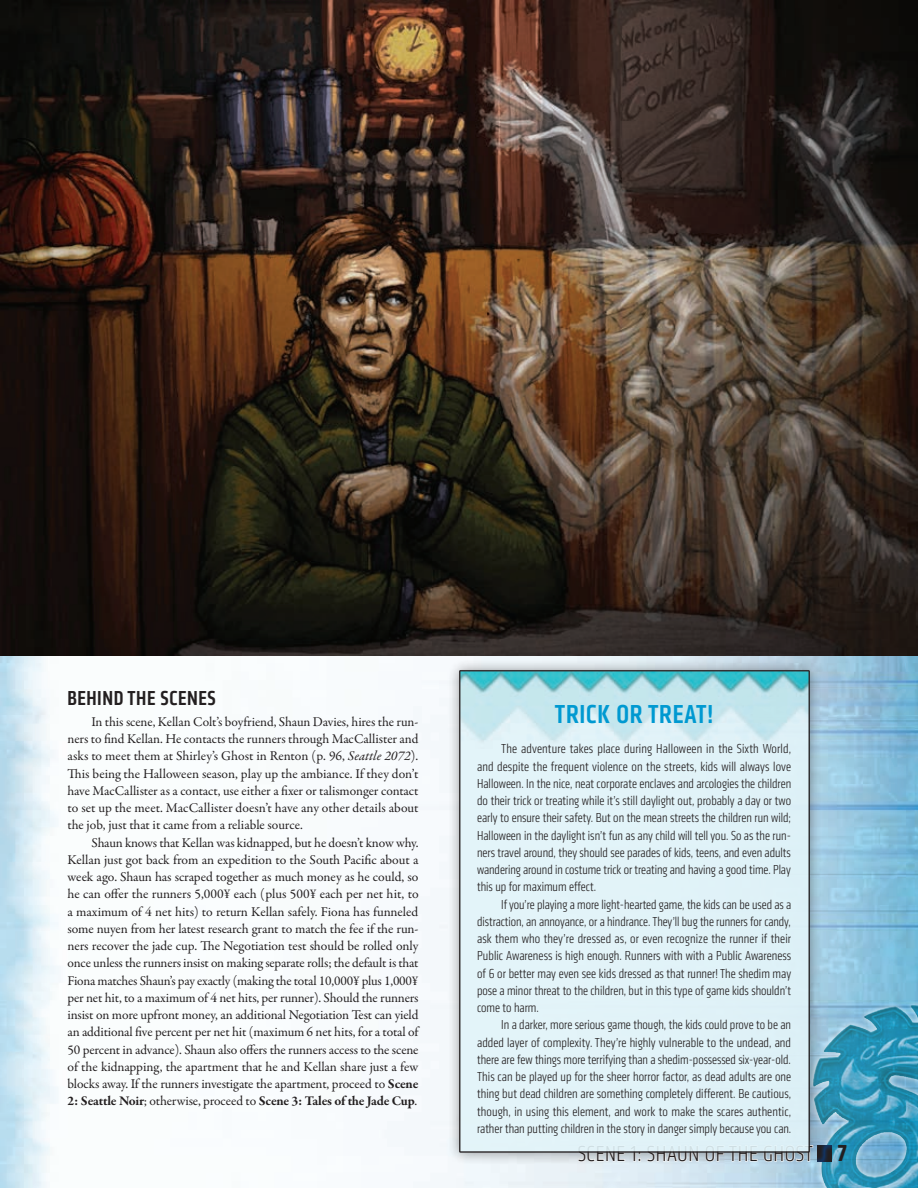
<style>
.page{position:relative;width:918px;height:1188px;background:#fff}
.page>*{position:absolute;margin:0;border:0;box-sizing:border-box;transform-origin:0 0}
.t1{font:500 condensed 27px "Klavika";letter-spacing:.025em;color:#0099d1}
.t2{font:300 condensed 22.5px "Klavika";letter-spacing:.025em;color:#231f20}
.t3{font:500 condensed 21px "Klavika";letter-spacing:.025em;color:#231f20}
.t4{font:13.5px/17.2px "Garamond Premr Pro";letter-spacing:-.01em;color:#231f20;text-align:justify}
.t5{font:300 condensed 13.5px/17.2px "Klavika";color:#231f20;text-align:justify}
.s1{font-style:italic}
.s2{font-weight:700}
.s3{font-weight:700;font-size:24px}
</style>
<div class="page">
<img style="left:0;top:656px;width:918px;height:532px">
<svg style="left:807px;top:999px;width:111px;height:189px;background:#4ca1c1"></svg>
<img style="left:822px;top:1005px;width:96px;height:82px">
<svg style="left:577px;top:1165px;width:237px;height:1px"></svg>
<div style="left:816px;top:1143px;width:18px;height:19px;background:#0099d1;opacity:.5"></div>
<img style="left:0;top:0;width:918px;height:656px">
<div style="left:447px;top:658px;width:375px;height:507px;background:#231f20;opacity:.5"></div>
<img style="left:462px;top:673px;width:345px;height:477px">
<div style="left:459px;top:670px;width:351px;height:483px;border:2px solid #231f20"></div>
<h3 class="t3" style="left:68px;top:685px;width:150px">BEHIND THE SCENES</h3>
<p class="t4" style="left:68px;top:713px;width:353px;text-indent:24px">In this scene, Kellan Colt’s boyfriend, Shaun Davies, hires the run&shy;ners to find Kellan. He contacts the runners through MacCallister and asks to meet them at Shirley’s Ghost in Renton (p. 96, <span class="s1">Seattle 2072</span>).<br>This being the Halloween season, play up the ambiance. If they don’t have MacCallister as a contact, use either a fixer or talismonger contact to set up the meet. MacCallister doesn’t have any other details about the job, just that it came from a reliable source.</p>
<p class="t4" style="left:68px;top:834px;width:353px;text-indent:24px">Shaun knows that Kellan was kidnapped, but he doesn’t know why.<br>Kellan just got back from an expedition to the South Pacific about a week ago. Shaun has scraped together as much money as he could, so he can offer the runners 5,000¥ each (plus 500¥ each per net hit, to a maximum of 4 net hits) to return Kellan safely. Fiona has funneled some nuyen from her latest research grant to match the fee if the run&shy;ners recover the jade cup. The Negotiation test should be rolled only once unless the runners insist on making separate rolls; the default is that Fiona matches Shaun’s pay exactly (making the total 10,000¥ plus 1,000¥ per net hit, to a maximum of 4 net hits, per runner). Should the runners insist on more upfront money, an additional Negotiation Test can yield an additional five percent per net hit (maximum 6 net hits, for a total of 50 percent in advance). Shaun also offers the runners access to the scene of the kidnapping, the apartment that he and Kellan share just a few blocks away. If the runners investigate the apartment, proceed to <span class="s2">Scene 2: Seattle Noir</span>; otherwise, proceed to <span class="s2">Scene 3: Tales of the Jade Cup</span>.</p>
<h1 class="t1" style="left:555px;top:697px;width:160px">TRICK oR TREAT!</h1>
<p class="t5" style="left:477px;top:740px;width:316px;text-indent:24px">The adventure takes place during Halloween in the Sixth World, and despite the frequent violence on the streets, kids will always love Halloween. In the nice, neat corporate enclaves and arcologies the children do their trick or treating while it’s still daylight out, probably a day or two early to ensure their safety. But on the mean streets the children run wild; Halloween in the daylight isn’t fun as any child will tell you. So as the run&shy;ners travel around, they should see parades of kids, teens, and even adults wandering around in costume trick or treating and having a good time. Play this up for maximum effect.</p>
<p class="t5" style="left:477px;top:896px;width:316px;text-indent:24px">If you’re playing a more light-hearted game, the kids can be used as a distraction, an annoyance, or a hindrance. They’ll bug the runners for candy, ask them who they’re dressed as, or even recognize the runner if their Public Awareness is high enough. Runners with with a Public Awareness of 6 or better may even see kids dressed as that runner! The shedim may pose a minor threat to the children, but in this type of game kids shouldn’t come to harm.</p>
<p class="t5" style="left:477px;top:1016px;width:316px;text-indent:24px">In a darker, more serious game though, the kids could prove to be an added layer of complexity. They’re highly vulnerable to the undead, and there are few things more terrifying than a shedim-possessed six-year-old.<br>This can be played up for the sheer horror factor, as dead adults are one thing but dead children are something completely different. Be cautious, though, in using this element, and work to make the scares authentic, rather than putting children in the story in danger simply because you can.</p>
<h2 class="t2" style="left:578px;top:1141px;width:271px">SCENE 1: SHAUN OF THE GHOST <span class="s3">7</span></h2>
</div>
